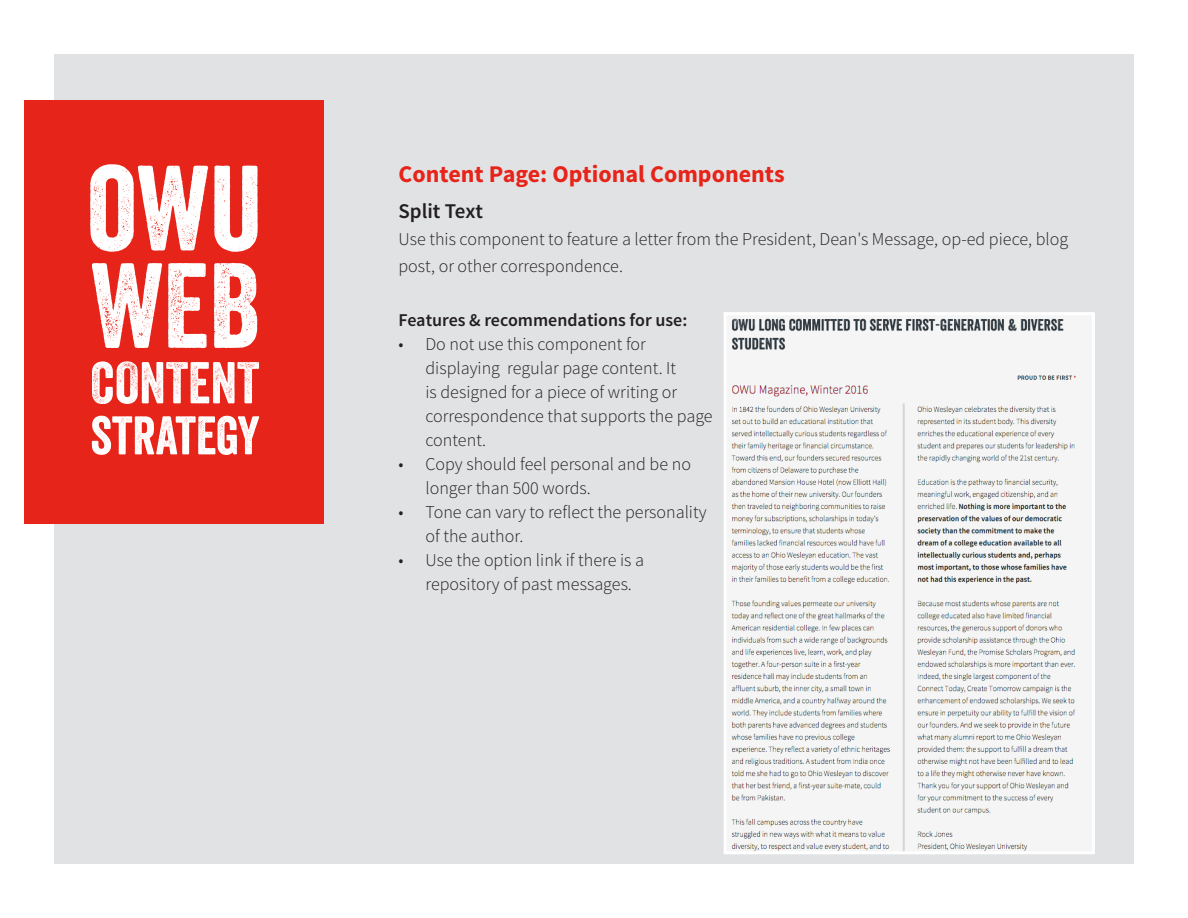
<style>
.page{position:relative;width:1188px;height:918px;background:#fff}
.page>*{position:absolute;margin:0;border:0;box-sizing:border-box;transform-origin:0 0}
.t1{font:117px/97.5px "Veneer";color:#fff}
.t2{font:57px "Veneer";color:#fff}
.t3{font:52.5px "Veneer";color:#fff}
.t4{font:700 24px "Source Sans Pro";color:#e72419}
.t5{font:600 21px "Source Sans Pro";color:#231f20}
.t6{font:300 18px/24px "Source Sans Pro";color:#231f20}
.t7{font:600 18px "Source Sans Pro";color:#231f20}
</style>
<div class="page">
<div style="left:54px;top:54px;width:1080px;height:810px;background:#e1e2e4"></div>
<div style="left:25px;top:100px;width:299px;height:424px;background:#e72419"></div>
<img style="left:728px;top:316px;width:363px;height:534px">
<div style="left:724px;top:312px;width:371px;height:542px;border:3px solid #fff"></div>
<h1 class="t1" style="left:87px;top:159px;width:177px">OWU<br>WEB</h1>
<h2 class="t2" style="left:91px;top:348px;width:170px">CONTENT</h2>
<h3 class="t3" style="left:90px;top:403px;width:171px">STRATEGY</h3>
<h3 class="t4" style="left:399px;top:158px;width:388px">Content Page: Optional Components</h3>
<p class="t5" style="left:399px;top:198px;width:86px">Split Text</p>
<p class="t6" style="left:399px;top:225px;width:671px;line-height:27px">Use this component to feature a letter from the President, Dean's Message, op-ed piece, blog post, or other correspondence.</p>
<p class="t7" style="left:399px;top:308px;width:290px">Features &amp; recommendations for use:</p>
<p class="t6" style="left:426px;top:332px;width:289px;text-indent:-27px">• Do not use this component for displaying regular page content. It<br>is designed for a piece of writing or correspondence that supports the page content.</p>
<p class="t6" style="left:426px;top:452px;width:267px;text-indent:-27px">• Copy should feel personal and be no longer than 500 words.</p>
<p class="t6" style="left:426px;top:500px;width:283px;text-indent:-27px">• Tone can vary to reflect the personality of the author.</p>
<p class="t6" style="left:426px;top:548px;width:220px;text-indent:-27px">• Use the option link if there is a repository of past messages.</p>
</div>
